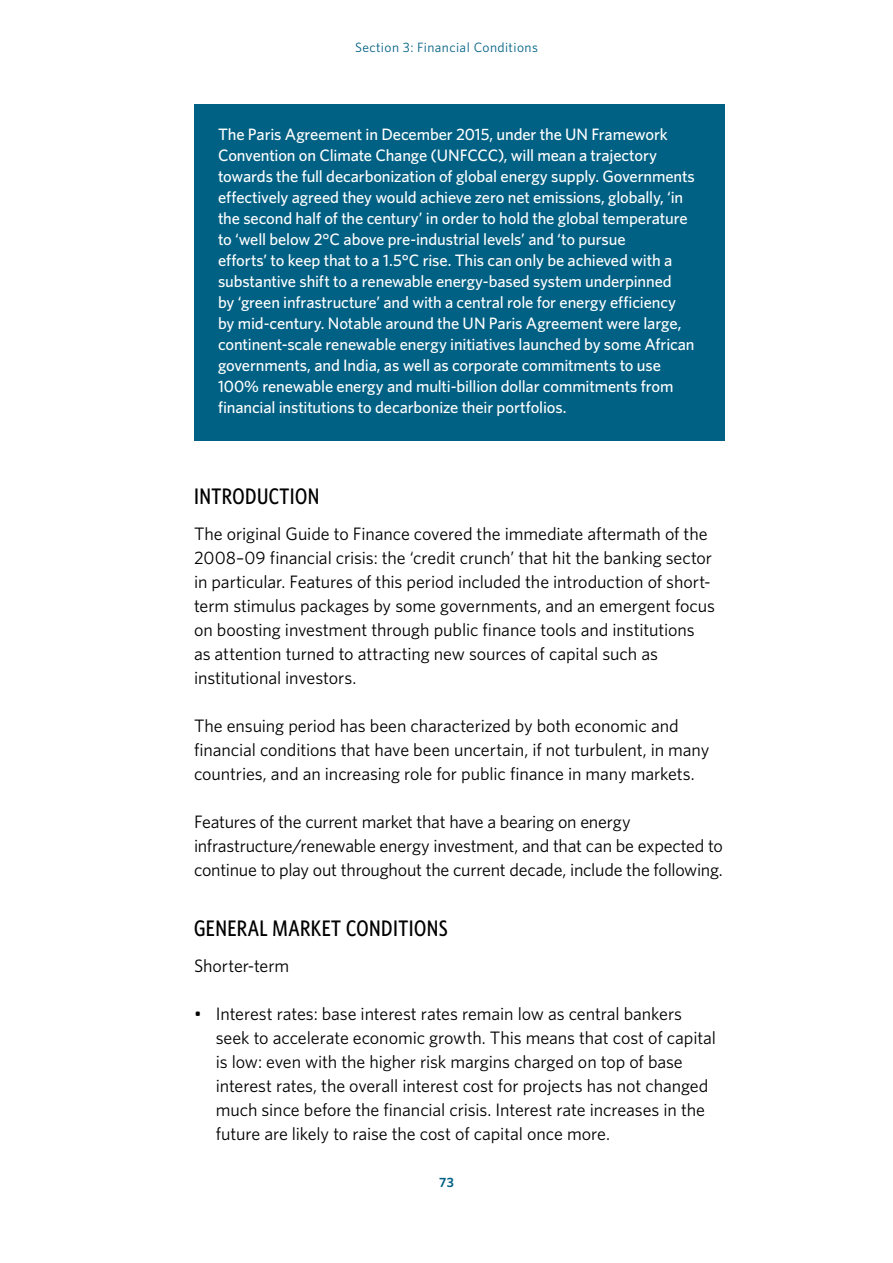
<style>
.page{position:relative;width:893px;height:1263px;background:#fff}
.page>*{position:absolute;margin:0;border:0;box-sizing:border-box;transform-origin:0 0}
.t1{font:500 22.5px "Whitney Condensed";letter-spacing:.02em;color:#000}
.t2{font:18px/24px "Whitney";letter-spacing:-.005em;color:#000}
.t3{font:500 16.5px/21px "Whitney";letter-spacing:-.01em;color:#fff}
.t4{font:13.5px "Whitney";letter-spacing:.03em;color:#006184}
.t5{font:600 13.5px "Whitney";color:#006184}
</style>
<div class="page">
<div style="left:194px;top:104px;width:530px;height:336px;background:#006184"></div>
<p class="t4" style="left:355px;top:40px;width:184px">Section 3: Financial Conditions</p>
<p class="t3" style="left:218px;top:123px;width:478px">The Paris Agreement in December 2015, under the UN Framework Convention on Climate Change (UNFCCC), will mean a trajectory towards the full decarbonization of global energy supply. Governments effectively agreed they would achieve zero net emissions, globally, ‘in the second half of the century’ in order to hold the global temperature to ‘well below 2°C above pre-industrial levels’ and ‘to pursue<br>efforts’ to keep that to a 1.5°C rise. This can only be achieved with a substantive shift to a renewable energy-based system underpinned<br>by ‘green infrastructure’ and with a central role for energy efficiency by mid-century. Notable around the UN Paris Agreement were large, continent-scale renewable energy initiatives launched by some African governments, and India, as well as corporate commitments to use 100% renewable energy and multi-billion dollar commitments from financial institutions to decarbonize their portfolios.</p>
<p class="t1" style="left:194px;top:483px;width:127px">INTRODUCTION</p>
<p class="t2" style="left:194px;top:521px;width:523px">The original Guide to Finance covered the immediate aftermath of the 2008–09 financial crisis: the ‘credit crunch’ that hit the banking sector in particular. Features of this period included the introduction of short&shy;term stimulus packages by some governments, and an emergent focus on boosting investment through public finance tools and institutions as attention turned to attracting new sources of capital such as institutional investors.</p>
<p class="t2" style="left:194px;top:713px;width:517px">The ensuing period has been characterized by both economic and financial conditions that have been uncertain, if not turbulent, in many countries, and an increasing role for public finance in many markets.</p>
<p class="t2" style="left:194px;top:809px;width:530px">Features of the current market that have a bearing on energy infrastructure/renewable energy investment, and that can be expected to continue to play out throughout the current decade, include the following.</p>
<p class="t1" style="left:194px;top:915px;width:255px">GENERAL MARKET CONDITIONS</p>
<p class="t2" style="left:194px;top:953px;width:97px">Shorter-term</p>
<p class="t2" style="left:216px;top:1001px;width:502px;text-indent:-22px">• Interest rates: base interest rates remain low as central bankers seek to accelerate economic growth. This means that cost of capital is low: even with the higher risk margins charged on top of base interest rates, the overall interest cost for projects has not changed much since before the financial crisis. Interest rate increases in the future are likely to raise the cost of capital once more.</p>
<p class="t5" style="left:439px;top:1174px;width:16px">73</p>
</div>
